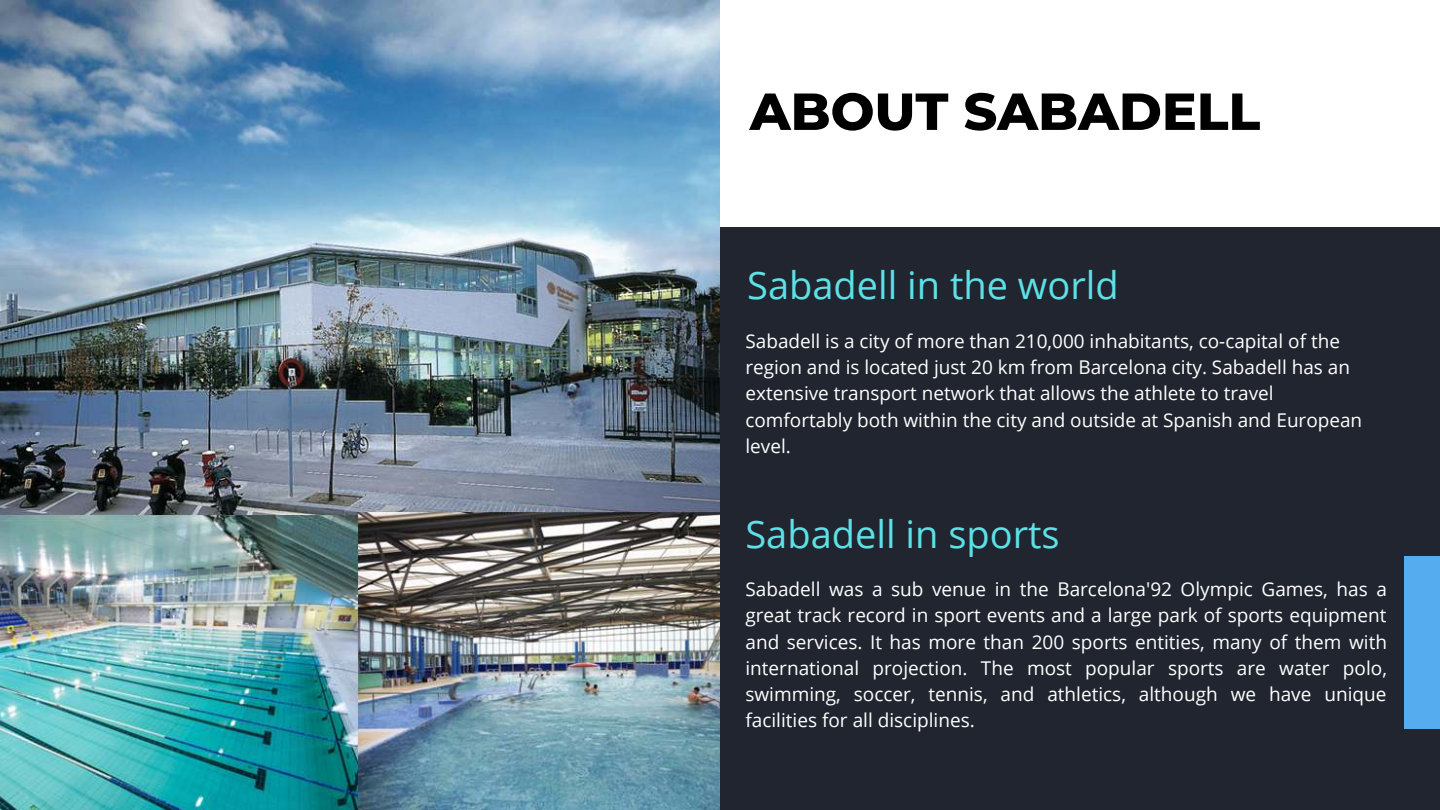
<style>
.page{position:relative;width:1440px;height:810px;background:#fff}
.page>*{position:absolute;margin:0;border:0;box-sizing:border-box;transform-origin:0 0}
.t1{font:800 52px "Montserrat";color:#000}
.t2{font:38px "Open Sans";color:#5ce1e6}
.t3{font:19px/26.2px "Open Sans";color:#fff}
</style>
<div class="page">
<div style="left:0;top:227px;width:1440px;height:583px;background:#20252f"></div>
<div style="left:1404px;top:556px;width:36px;height:173px;background:#55acee"></div>
<img style="left:0;top:0;width:720px;height:810px">
<h1 class="t1" style="left:750px;top:73px;width:512px">ABOUT SABADELL</h1>
<h2 class="t2" style="left:747px;top:259px;width:373px">Sabadell in the world</h2>
<p class="t3" style="left:745px;top:327px;width:618px">Sabadell is a city of more than 210,000 inhabitants, co-capital of the region and is located just 20 km from Barcelona city. Sabadell has an extensive transport network that allows the athlete to travel comfortably both within the city and outside at Spanish and European level.</p>
<h2 class="t2" style="left:745px;top:508px;width:316px">Sabadell in sports</h2>
<p class="t3" style="left:745px;top:576px;width:643px;text-align:justify">Sabadell was a sub venue in the Barcelona'92 Olympic Games, has a great track record in sport events and a large park of sports equipment and services. It has more than 200 sports entities, many of them with international projection. The most popular sports are water polo, swimming, soccer, tennis, and athletics, although we have unique facilities for all disciplines.</p>
</div>
